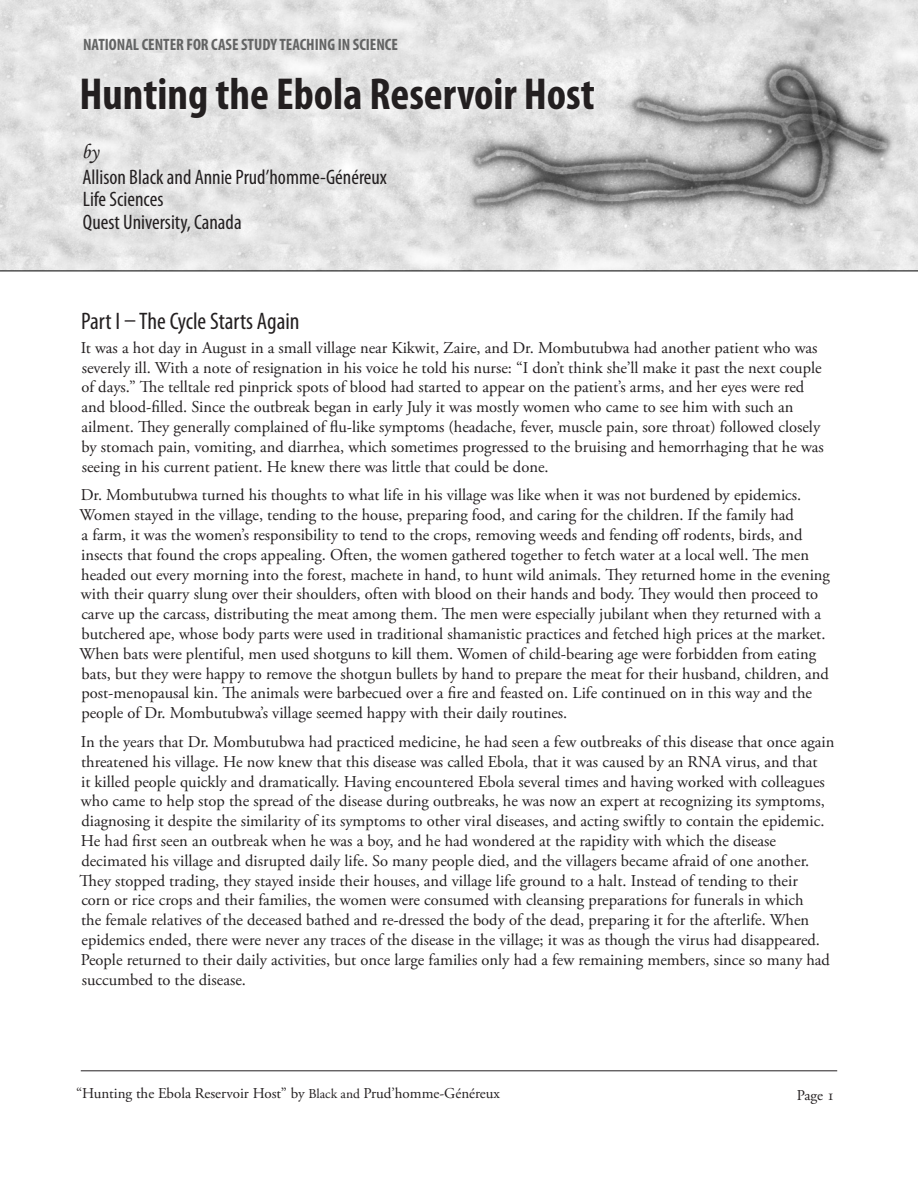
<style>
.page{position:relative;width:918px;height:1188px;background:#fff}
.page>*{position:absolute;margin:0;border:0;box-sizing:border-box;transform-origin:0 0}
.Body{font:700 condensed 45px "Myriad Pro";color:#231f20}
.Major_Section{font:condensed 24px "Myriad Pro";color:#231f20}
.t1{font:condensed 21px "Myriad Pro";color:#231f20}
.t2{font:21px "Monotype Corsiva";color:#231f20}
.Body-2{font:16.5px/19.8px "Adobe Garamond Pro";color:#231f20}
.Body__First_Line{font:16.5px/19.8px "Adobe Garamond Pro";color:#231f20}
.Body-3{font:700 condensed 16.5px "Myriad Pro";color:#636464}
.t3{font:15px "Adobe Garamond Pro";color:#231f20}
.s1{font-size:13.5px}
</style>
<div class="page">
<hr style="left:81px;top:1071px;width:756px;height:1px;background:#231f20">
<svg style="left:0;top:0;width:918px;height:271px;background:#d3d3d3"></svg>
<div style="left:73px;top:69px;width:530px;height:59px;background:#fff;opacity:.75"></div>
<p class="Body-3" style="left:83px;top:34px;width:316px">NATIONAL CENTER FOR CASE STUDY TEACHING IN SCIENCE</p>
<p class="Body" style="left:79px;top:66px;width:517px">Hunting the Ebola Reservoir Host</p>
<p class="t2" style="left:81px;top:139px;width:19px">by</p>
<p class="t1" style="left:82px;top:164px;width:306px">Allison Black and Annie Prud’homme-Généreux</p>
<p class="t1" style="left:83px;top:187px;width:82px">Life Sciences</p>
<p class="t1" style="left:83px;top:209px;width:160px">Quest University, Canada</p>
<p class="Major_Section" style="left:81px;top:306px;width:220px">Part I – The Cycle Starts Again</p>
<p class="Body__First_Line" style="left:81px;top:338px;width:745px">It was a hot day in August in a small village near Kikwit, Zaire, and Dr. Mombutubwa had another patient who was severely ill. With a note of resignation in his voice he told his nurse: “I don’t think she’ll make it past the next couple of days.” The telltale red pinprick spots of blood had started to appear on the patient’s arms, and her eyes were red and blood-filled. Since the outbreak began in early July it was mostly women who came to see him with such an ailment. They generally complained of flu-like symptoms (headache, fever, muscle pain, sore throat) followed closely by stomach pain, vomiting, and diarrhea, which sometimes progressed to the bruising and hemorrhaging that he was seeing in his current patient. He knew there was little that could be done.</p>
<p class="Body-2" style="left:80px;top:486px;width:752px">Dr. Mombutubwa turned his thoughts to what life in his village was like when it was not burdened by epidemics.<br>Women stayed in the village, tending to the house, preparing food, and caring for the children. If the family had<br>a farm, it was the women’s responsibility to tend to the crops, removing weeds and fending off rodents, birds, and insects that found the crops appealing. Often, the women gathered together to fetch water at a local well. The men headed out every morning into the forest, machete in hand, to hunt wild animals. They returned home in the evening with their quarry slung over their shoulders, often with blood on their hands and body. They would then proceed to carve up the carcass, distributing the meat among them. The men were especially jubilant when they returned with a butchered ape, whose body parts were used in traditional shamanistic practices and fetched high prices at the market.<br>When bats were plentiful, men used shotguns to kill them. Women of child-bearing age were forbidden from eating bats, but they were happy to remove the shotgun bullets by hand to prepare the meat for their husband, children, and post-menopausal kin. The animals were barbecued over a fire and feasted on. Life continued on in this way and the people of Dr. Mombutubwa’s village seemed happy with their daily routines.</p>
<p class="Body-2" style="left:80px;top:732px;width:756px">In the years that Dr. Mombutubwa had practiced medicine, he had seen a few outbreaks of this disease that once again threatened his village. He now knew that this disease was called Ebola, that it was caused by an RNA virus, and that<br>it killed people quickly and dramatically. Having encountered Ebola several times and having worked with colleagues who came to help stop the spread of the disease during outbreaks, he was now an expert at recognizing its symptoms, diagnosing it despite the similarity of its symptoms to other viral diseases, and acting swiftly to contain the epidemic.<br>He had first seen an outbreak when he was a boy, and he had wondered at the rapidity with which the disease decimated his village and disrupted daily life. So many people died, and the villagers became afraid of one another.<br>They stopped trading, they stayed inside their houses, and village life ground to a halt. Instead of tending to their<br>corn or rice crops and their families, the women were consumed with cleansing preparations for funerals in which<br>the female relatives of the deceased bathed and re-dressed the body of the dead, preparing it for the afterlife. When epidemics ended, there were never any traces of the disease in the village; it was as though the virus had disappeared.<br>People returned to their daily activities, but once large families only had a few remaining members, since so many had succumbed to the disease.</p>
<p class="t3" style="left:76px;top:1084px;width:426px">“Hunting the Ebola Reservoir Host” by <span class="s1">Black and</span> Prud’homme-Généreux</p>
<p class="t3" style="left:797px;top:1086px;width:39px">Page 1</p>
</div>
